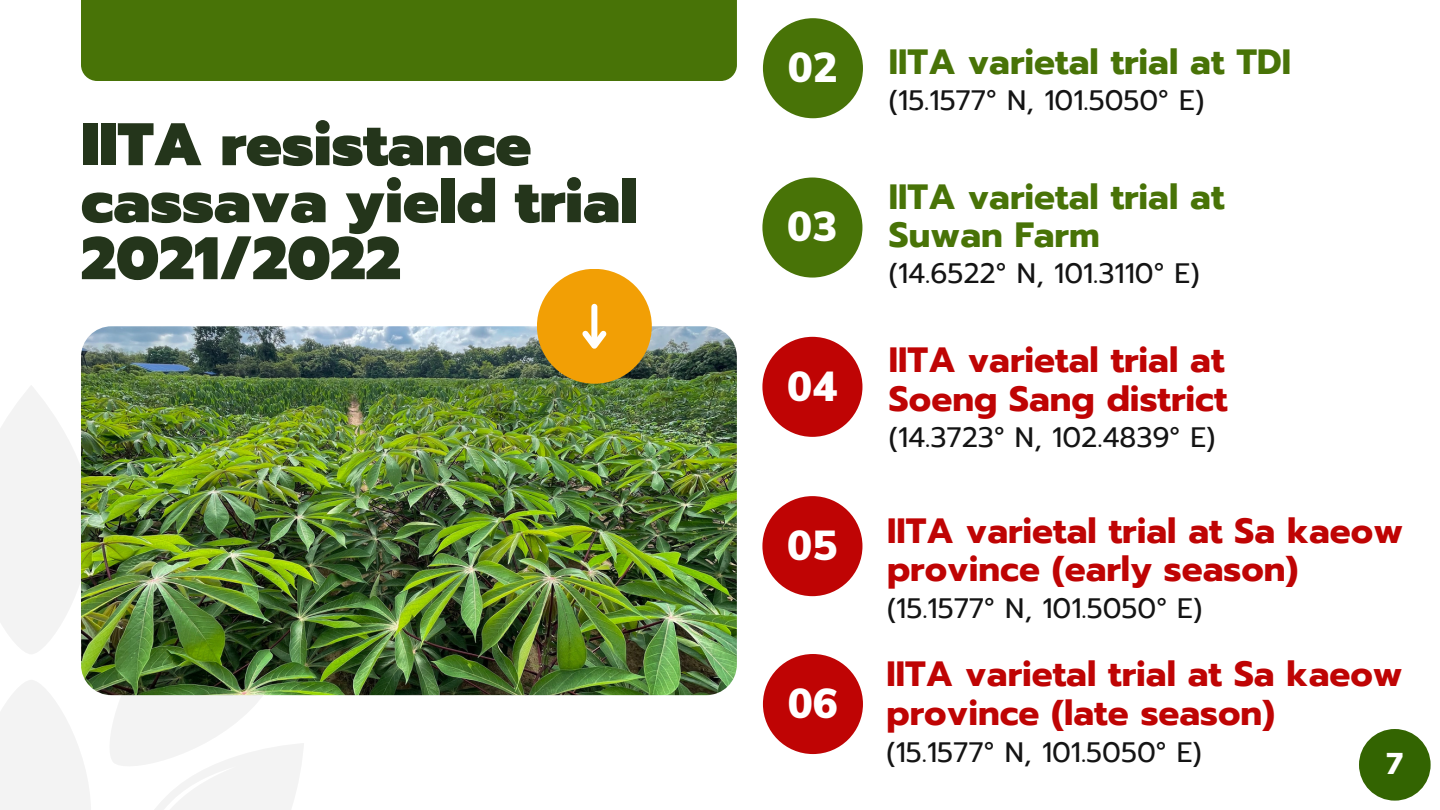
<style>
.page{position:relative;width:1440px;height:810px;background:#fff}
.page>*{position:absolute;margin:0;border:0;box-sizing:border-box;transform-origin:0 0}
.t1{font:900 60px/57px "Prompt";color:#24351b}
.t2{font:900 41.9px "Nunito Sans";color:#fff}
.t3{font:700 35px/38.2px "Prompt";color:#bf0404}
.t4{font:700 35px "Prompt";color:#487307}
.t5{font:900 30px "Nunito Sans";color:#fff}
.t6{font:28px "Prompt";color:#141414}
</style>
<div class="page">
<svg style="left:0;top:386px;width:81px;height:268px"></svg>
<svg style="left:0;top:680px;width:91px;height:130px"></svg>
<svg style="left:101px;top:693px;width:203px;height:117px"></svg>
<img style="left:81px;top:326px;width:656px;height:369px;border-radius:31px">
<div style="left:537px;top:269px;width:115px;height:115px;background:#f29f05;border-radius:50%"></div>
<div style="left:591px;top:307px;width:6px;height:37px;background:#fff"></div>
<svg style="left:582px;top:325px;width:25px;height:24px"></svg>
<div style="left:762px;top:337px;width:100px;height:100px;background:#bf0404;border-radius:50%"></div>
<div style="left:762px;top:178px;width:100px;height:100px;background:#487307;border-radius:50%"></div>
<div style="left:763px;top:18px;width:100px;height:100px;background:#487307;border-radius:50%"></div>
<div style="left:81px;top:0;width:656px;height:81px;background:#487307"></div>
<div style="left:763px;top:654px;width:100px;height:100px;background:#bf0404;border-radius:50%"></div>
<div style="left:762px;top:496px;width:100px;height:100px;background:#bf0404;border-radius:50%"></div>
<div style="left:1359px;top:729px;width:72px;height:72px;background:#336401;border-radius:50%"></div>
<p class="t1" style="left:81px;top:117px;width:558px">IITA resistance cassava yield trial<br>2021/2022</p>
<p class="t2" style="left:788px;top:40px;width:52px">02</p>
<p class="t2" style="left:787px;top:199px;width:52px">03</p>
<p class="t2" style="left:787px;top:358px;width:52px">04</p>
<p class="t2" style="left:787px;top:518px;width:52px">05</p>
<p class="t2" style="left:788px;top:675px;width:52px">06</p>
<p class="t4" style="left:889px;top:36px;width:404px">IITA varietal trial at TDI</p>
<p class="t6" style="left:889px;top:79px;width:317px">(15.1577° N, 101.5050° E)</p>
<p class="t4" style="left:889px;top:171px;width:337px">IITA varietal trial at</p>
<p class="t4" style="left:889px;top:209px;width:212px">Suwan Farm</p>
<p class="t6" style="left:889px;top:252px;width:312px">(14.6522° N, 101.3110° E)</p>
<p class="t3" style="left:889px;top:342px;width:337px">IITA varietal trial at</p>
<p class="t3" style="left:889px;top:380px;width:340px">Soeng Sang district</p>
<p class="t6" style="left:889px;top:416px;width:328px">(14.3723° N, 102.4839° E)</p>
<p class="t3" style="left:887px;top:512px;width:518px">IITA varietal trial at Sa kaeow province (early season)</p>
<p class="t6" style="left:887px;top:588px;width:317px">(15.1577° N, 101.5050° E)</p>
<p class="t3" style="left:887px;top:656px;width:518px">IITA varietal trial at Sa kaeow province (late season)</p>
<p class="t5" style="left:1386px;top:743px;width:19px">7</p>
<p class="t6" style="left:887px;top:731px;width:317px">(15.1577° N, 101.5050° E)</p>
</div>
